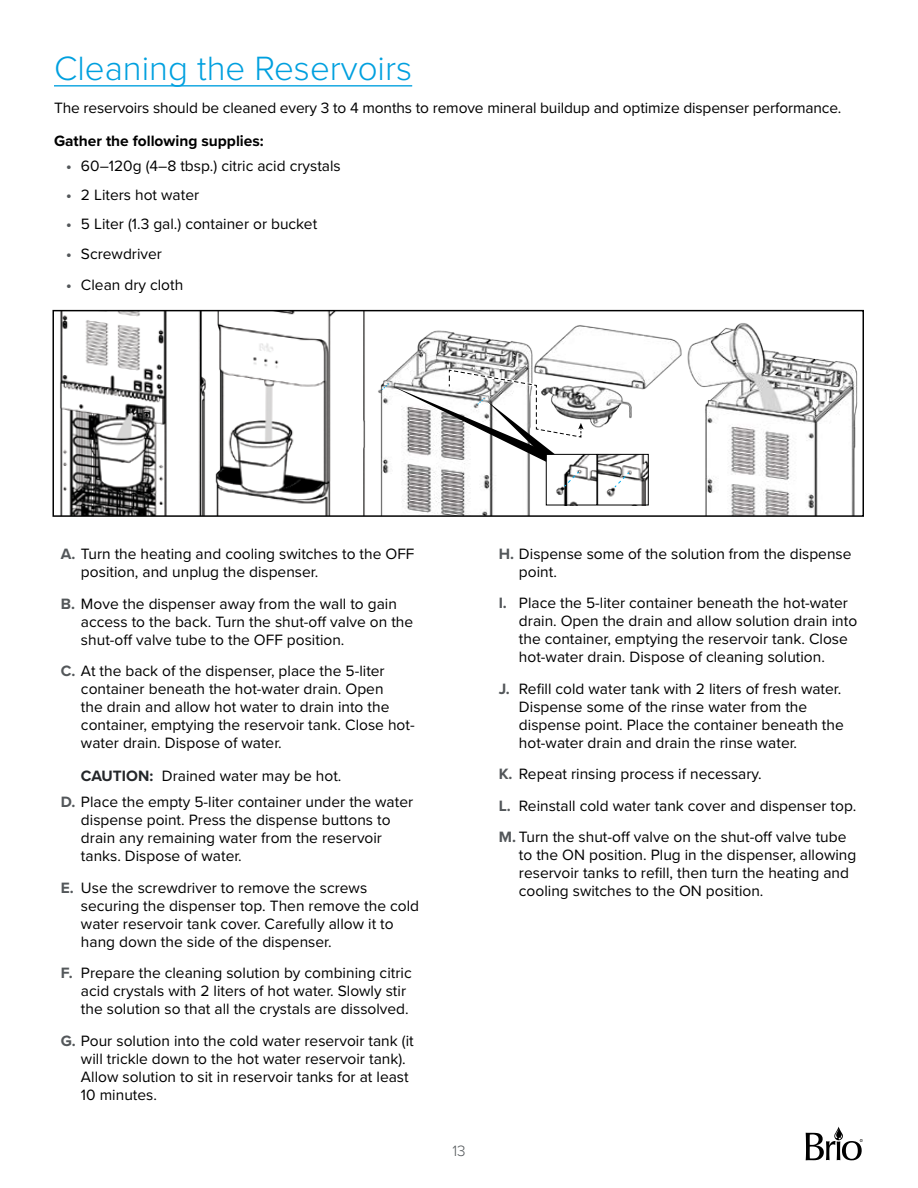
<style>
.page{position:relative;width:918px;height:1188px;background:#fff}
.page>*{position:absolute;margin:0;border:0;box-sizing:border-box;transform-origin:0 0}
.t1{font:300 34.95px "Proxima Nova";color:#00a0df}
.t2{font:15.6px/18px "Proxima Nova";color:#000}
.t3{font:700 15.6px "Proxima Nova";color:#000}
.t4{font:300 15.6px "Proxima Nova";color:#53575a}
.s1{font-weight:700;color:#53575a}
.s2{font-weight:700;color:#24272a}
</style>
<div class="page">
<svg style="left:806px;top:1126px;width:57px;height:34px"></svg>
<hr style="left:54px;top:85px;width:358px;height:2px;background:#00a0df">
<svg style="left:52px;top:309px;width:812px;height:208px"></svg>
<h1 class="t1" style="left:54px;top:42px;width:360px">Cleaning the Reservoirs</h1>
<p class="t2" style="left:54px;top:98px;width:789px">The reservoirs should be cleaned every 3 to 4 months to remove mineral buildup and optimize dispenser performance.</p>
<p class="t3" style="left:54px;top:129px;width:211px">Gather the following supplies:</p>
<p class="t2" style="left:66px;top:156px;width:276px"><span class="s1">•</span> 60–120g (4–8 tbsp.) citric acid crystals</p>
<p class="t2" style="left:66px;top:185px;width:135px"><span class="s1">•</span> 2 Liters hot water</p>
<p class="t2" style="left:66px;top:215px;width:253px"><span class="s1">•</span> 5 Liter (1.3 gal.) container or bucket</p>
<p class="t2" style="left:66px;top:244px;width:98px"><span class="s1">•</span> Screwdriver</p>
<p class="t2" style="left:66px;top:275px;width:119px"><span class="s1">•</span> Clean dry cloth</p>
<p class="t2" style="left:81px;top:544px;width:335px;text-indent:-20px"><span class="s1">A.</span> Turn the heating and cooling switches to the OFF position, and unplug the dispenser.</p>
<p class="t2" style="left:81px;top:594px;width:334px;text-indent:-20px"><span class="s1">B.</span> Move the dispenser away from the wall to gain access to the back. Turn the shut-off valve on the shut-off valve tube to the OFF position.</p>
<p class="t2" style="left:81px;top:661px;width:335px;text-indent:-20px"><span class="s1">C.</span> At the back of the dispenser, place the 5-liter container beneath the hot-water drain. Open<br>the drain and allow hot water to drain into the container, emptying the reservoir tank. Close hot&shy;water drain. Dispose of water.</p>
<p class="t2" style="left:61px;top:762px;width:354px;line-height:26.1px;text-indent:20px"><span class="s2">CAUTION:</span> Drained water may be hot.<br><span class="s1">D.</span> Place the empty 5-liter container under the water</p>
<p class="t2" style="left:81px;top:810px;width:311px">dispense point. Press the dispense buttons to drain any remaining water from the reservoir tanks. Dispose of water.</p>
<p class="t2" style="left:81px;top:878px;width:340px;text-indent:-20px"><span class="s1">E.</span> Use the screwdriver to remove the screws securing the dispenser top. Then remove the cold water reservoir tank cover. Carefully allow it to hang down the side of the dispenser.</p>
<p class="t2" style="left:81px;top:963px;width:332px;text-indent:-20px"><span class="s1">F.</span> Prepare the cleaning solution by combining citric acid crystals with 2 liters of hot water. Slowly stir the solution so that all the crystals are dissolved.</p>
<p class="t2" style="left:81px;top:1031px;width:334px;text-indent:-20px"><span class="s1">G.</span> Pour solution into the cold water reservoir tank (it will trickle down to the hot water reservoir tank).<br>Allow solution to sit in reservoir tanks for at least 10 minutes.</p>
<p class="t2" style="left:519px;top:544px;width:334px;text-indent:-20px"><span class="s1">H.</span> Dispense some of the solution from the dispense point.</p>
<p class="t2" style="left:519px;top:594px;width:340px;text-indent:-20px"><span class="s1">I.</span> Place the 5-liter container beneath the hot-water drain. Open the drain and allow solution drain into the container, emptying the reservoir tank. Close hot-water drain. Dispose of cleaning solution.</p>
<p class="t2" style="left:519px;top:679px;width:326px;text-indent:-20px"><span class="s1">J.</span> Refill cold water tank with 2 liters of fresh water.<br>Dispense some of the rinse water from the dispense point. Place the container beneath the hot-water drain and drain the rinse water.</p>
<p class="t2" style="left:499px;top:758px;width:359px;line-height:31.5px"><span class="s1">K.</span> Repeat rinsing process if necessary.<br><span class="s1">L.</span> Reinstall cold water tank cover and dispenser top.<br><span class="s1">M.</span> Turn the shut-off valve on the shut-off valve tube</p>
<p class="t2" style="left:519px;top:846px;width:339px">to the ON position. Plug in the dispenser, allowing reservoir tanks to refill, then turn the heating and cooling switches to the ON position.</p>
<p class="t4" style="left:452px;top:1140px;width:15px">13</p>
</div>
